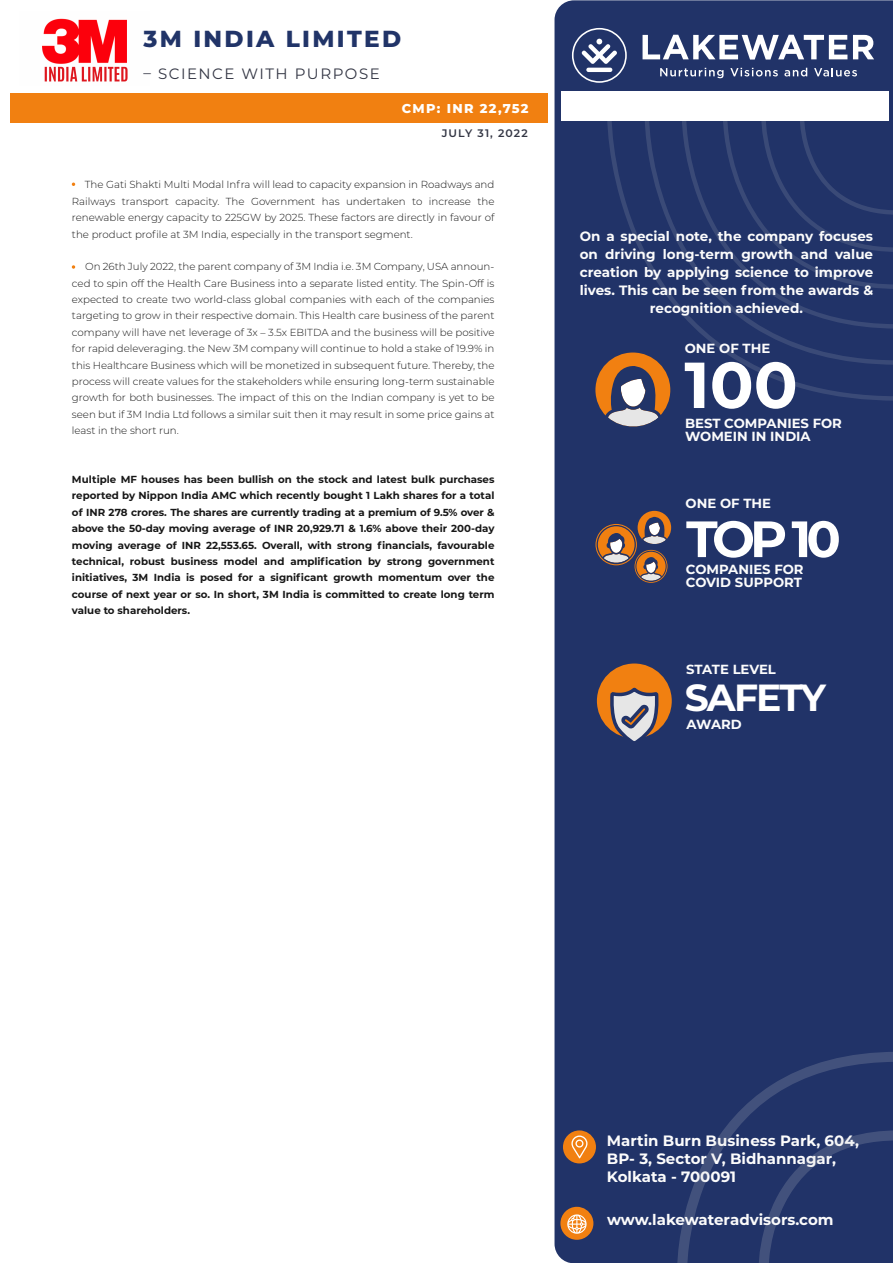
<style>
.page{position:relative;width:893px;height:1263px;background:#fff}
.page>*{position:absolute;margin:0;border:0;box-sizing:border-box;transform-origin:0 0}
.t1{font:700 64.8px "Montserrat";color:#fff}
.t2{font:700 51px "Montserrat";color:#fff}
.t3{font:700 37.8px "Montserrat";letter-spacing:-.05em;color:#fff}
.t4{font:800 23.25px "Montserrat";letter-spacing:.1em;color:#213468}
.t5{font:700 15px/18px "Montserrat";color:#fcfcfc}
.t6{font:700 15px "Montserrat";color:#fbfbfb}
.t7{font:15px "Montserrat";letter-spacing:.1em;color:#333644}
.t8{font:700 13.5px/18px "Montserrat";color:#fcfcfc;text-align:center}
.t9{font:700 13.2px/13.2px "Montserrat";color:#fcfcfc}
.t10{font:800 12.9px "Montserrat";letter-spacing:.1em;color:#fff}
.t11{font:600 10.95px "Montserrat";letter-spacing:.1em;color:#333644}
.t12{font:300 10.2px/16.4px "Montserrat";color:#171717;text-align:justify}
.t13{font:700 10.2px/16.4px "Montserrat";color:#171717;text-align:justify}
</style>
<div class="page">
<div style="left:554px;top:0;width:339px;height:1263px;background:#213368"></div>
<svg style="left:607px;top:121px;width:286px;height:280px;background:#233469"></svg>
<svg style="left:645px;top:121px;width:248px;height:244px;background:#233569"></svg>
<svg style="left:682px;top:120px;width:211px;height:209px;background:#233569"></svg>
<div style="left:10px;top:94px;width:537px;height:29px;background:#f18011"></div>
<svg style="left:572px;top:28px;width:55px;height:55px"></svg>
<svg style="left:642px;top:35px;width:205px;height:25px"></svg>
<svg style="left:853px;top:35px;width:21px;height:24px"></svg>
<svg style="left:660px;top:68px;width:63px;height:10px"></svg>
<svg style="left:730px;top:68px;width:48px;height:8px"></svg>
<svg style="left:784px;top:68px;width:23px;height:8px"></svg>
<svg style="left:814px;top:68px;width:43px;height:8px"></svg>
<div style="left:562px;top:92px;width:327px;height:29px;background:#fff"></div>
<svg style="left:72px;top:265px;width:3px;height:4px"></svg>
<svg style="left:677px;top:1052px;width:216px;height:211px;background:#24366a"></svg>
<svg style="left:759px;top:1130px;width:134px;height:133px;background:#24366a"></svg>
<img style="left:42px;top:18px;width:86px;height:64px">
<svg style="left:563px;top:1130px;width:33px;height:33px"></svg>
<svg style="left:560px;top:1207px;width:33px;height:33px"></svg>
<div style="left:595px;top:352px;width:75px;height:75px;background:#f18011;border-radius:50%"></div>
<svg style="left:605px;top:365px;width:57px;height:66px"></svg>
<div style="left:638px;top:511px;width:33px;height:33px;background:#f18011;border-radius:50%"></div>
<div style="left:597px;top:663px;width:75px;height:75px;background:#f18011;border-radius:50%"></div>
<svg style="left:595px;top:516px;width:72px;height:232px"></svg>
<h3 class="t4" style="left:144px;top:22px;width:259px">3M INDIA LIMITED</h3>
<h3 class="t7" style="left:144px;top:63px;width:238px">– SCIENCE WITH PURPOSE</h3>
<p class="t10" style="left:402px;top:99px;width:128px">CMP: INR 22,752</p>
<p class="t11" style="left:442px;top:125px;width:87px">JULY 31, 2022</p>
<p class="t12" style="left:72px;top:176px;width:424px;text-indent:13px">The Gati Shakti Multi Modal Infra will lead to capacity expansion in Roadways and Railways transport capacity. The Government has undertaken to increase the renewable energy capacity to 225GW by 2025. These factors are directly in favour of the product profile at 3M India, especially in the transport segment.</p>
<p class="t12" style="left:72px;top:258px;width:424px;text-indent:13px">On 26th July 2022, the parent company of 3M India i.e. 3M Company, USA announ&shy;ced to spin off the Health Care Business into a separate listed entity. The Spin-Off is expected to create two world-class global companies with each of the companies targeting to grow in their respective domain. This Health care business of the parent company will have net leverage of 3x – 3.5x EBITDA and the business will be positive for rapid deleveraging. the New 3M company will continue to hold a stake of 19.9% in this Healthcare Business which will be monetized in subsequent future. Thereby, the process will create values for the stakeholders while ensuring long-term sustainable growth for both businesses. The impact of this on the Indian company is yet to be seen but if 3M India Ltd follows a similar suit then it may result in some price gains at least in the short run.</p>
<p class="t13" style="left:72px;top:471px;width:424px">Multiple MF houses has been bullish on the stock and latest bulk purchases reported by Nippon India AMC which recently bought 1 Lakh shares for a total of INR 278 crores. The shares are currently trading at a premium of 9.5% over &amp; above the 50-day moving average of INR 20,929.71 &amp; 1.6% above their 200-day moving average of INR 22,553.65. Overall, with strong financials, favourable technical, robust business model and amplification by strong government initiatives, 3M India is posed for a significant growth momentum over the course of next year or so. In short, 3M India is committed to create long term value to shareholders.</p>
<h3 class="t8" style="left:580px;top:227px;width:295px">On a special note, the company focuses on driving long-term growth and value creation by applying science to improve lives. This can be seen from the awards &amp; recognition achieved.</h3>
<p class="t9" style="left:685px;top:341px;width:87px">ONE OF THE</p>
<h1 class="t1" style="left:684px;top:338px;width:115px">100</h1>
<p class="t9" style="left:685px;top:416px;width:158px">BEST COMPANIES FOR<br>WOMEIN IN INDIA</p>
<p class="t9" style="left:686px;top:496px;width:87px">ONE OF THE</p>
<h2 class="t2" style="left:686px;top:502px;width:156px">TOP 10</h2>
<p class="t9" style="left:686px;top:575px;width:117px">COVID SUPPORT</p>
<p class="t9" style="left:686px;top:562px;width:119px">COMPANIES FOR</p>
<p class="t9" style="left:686px;top:662px;width:91px">STATE LEVEL</p>
<h3 class="t3" style="left:685px;top:670px;width:143px">SAFETY</h3>
<p class="t9" style="left:687px;top:717px;width:57px">AWARD</p>
<h3 class="t5" style="left:607px;top:1131px;width:254px">Martin Burn Business Park, 604,<br>BP- 3, Sector V, Bidhannagar,<br>Kolkata - 700091</h3>
<h3 class="t6" style="left:607px;top:1208px;width:228px">www.lakewateradvisors.com</h3>
</div>
